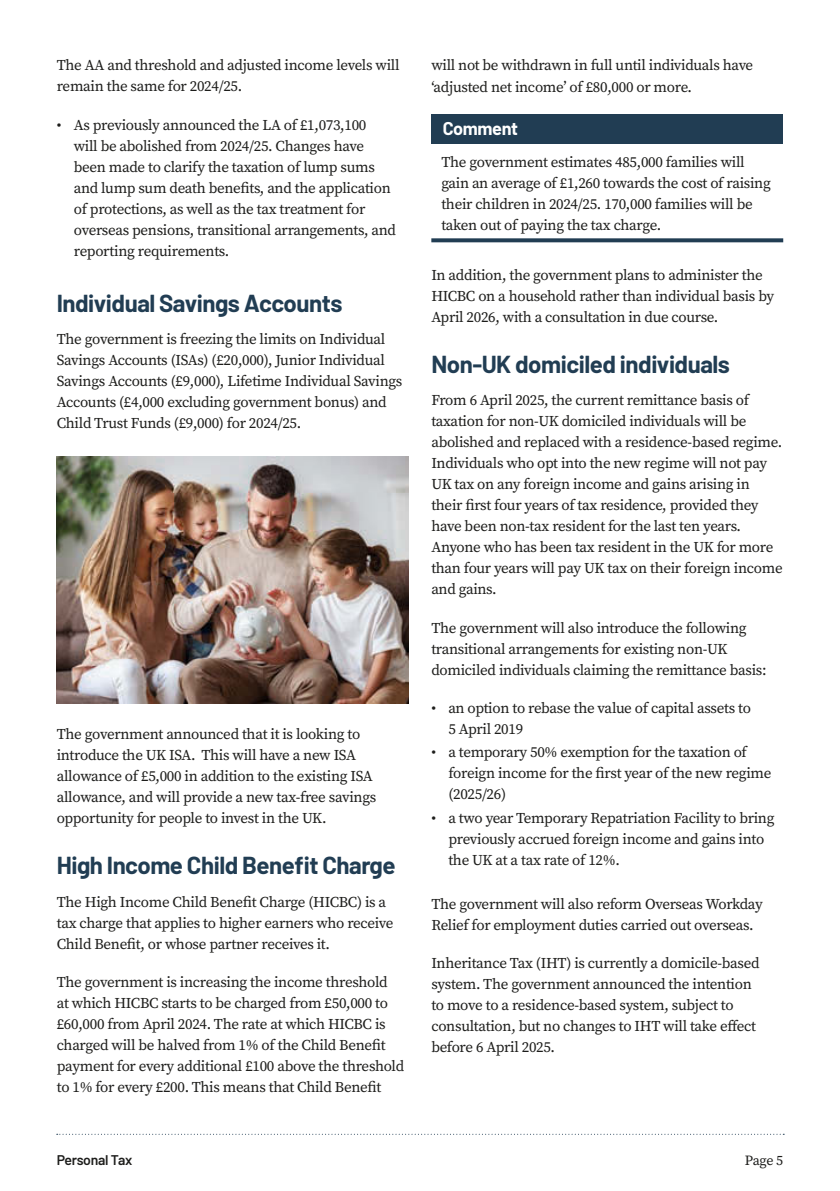
<style>
.page{position:relative;width:840px;height:1191px;background:#fff}
.page>*{position:absolute;margin:0;border:0;box-sizing:border-box;transform-origin:0 0}
.t1{font:700 24px "Barlow";letter-spacing:-.02em;color:#213d53}
.t2{font:700 18px "Barlow";letter-spacing:-.02em;color:#fff}
.t3{font:15px/21px "Source Serif Pro";letter-spacing:-.02em;color:#1d1d1b}
.t4{font:600 14px "Barlow";letter-spacing:-.02em;color:#1d1d1b}
.t5{font:14px "Source Serif Pro";color:#1d1d1b}
</style>
<div class="page">
<svg style="left:57px;top:1133px;width:724px;height:1px"></svg>
<div style="left:431px;top:114px;width:351px;height:29px;background:#213d53"></div>
<svg style="left:431px;top:238px;width:351px;height:4px"></svg>
<img style="left:57px;top:456px;width:351px;height:247px">
<p class="t3" style="left:57px;top:55px;width:344px">The AA and threshold and adjusted income levels will remain the same for 2024/25.</p>
<p class="t3" style="left:74px;top:114px;width:323px;text-indent:-17px">• As previously announced the LA of £1,073,100<br>will be abolished from 2024/25. Changes have been made to clarify the taxation of lump sums and lump sum death benefits, and the application of protections, as well as the tax treatment for overseas pensions, transitional arrangements, and reporting requirements.</p>
<h1 class="t1" style="left:57px;top:285px;width:287px">Individual Savings Accounts</h1>
<p class="t3" style="left:57px;top:329px;width:347px">The government is freezing the limits on Individual Savings Accounts (ISAs) (£20,000), Junior Individual Savings Accounts (£9,000), Lifetime Individual Savings Accounts (£4,000 excluding government bonus) and Child Trust Funds (£9,000) for 2024/25.</p>
<p class="t3" style="left:57px;top:724px;width:321px">The government announced that it is looking to introduce the UK ISA. This will have a new ISA allowance of £5,000 in addition to the existing ISA allowance, and will provide a new tax-free savings opportunity for people to invest in the UK.</p>
<h1 class="t1" style="left:57px;top:847px;width:340px">High Income Child Benefit Charge</h1>
<p class="t3" style="left:57px;top:891px;width:338px">The High Income Child Benefit Charge (HICBC) is a tax charge that applies to higher earners who receive<br>Child Benefit, or whose partner receives it.</p>
<p class="t3" style="left:57px;top:971px;width:349px">The government is increasing the income threshold<br>at which HICBC starts to be charged from £50,000 to £60,000 from April 2024. The rate at which HICBC is charged will be halved from 1% of the Child Benefit payment for every additional £100 above the threshold to 1% for every £200. This means that Child Benefit</p>
<p class="t3" style="left:431px;top:55px;width:323px">will not be withdrawn in full until individuals have ‘adjusted net income’ of £80,000 or more.</p>
<p class="t2" style="left:442px;top:115px;width:77px">Comment</p>
<p class="t3" style="left:441px;top:152px;width:331px">The government estimates 485,000 families will gain an average of £1,260 towards the cost of raising their children in 2024/25. 170,000 families will be taken out of paying the tax charge.</p>
<p class="t3" style="left:431px;top:265px;width:344px">In addition, the government plans to administer the<br>HICBC on a household rather than individual basis by<br>April 2026, with a consultation in due course.</p>
<h1 class="t1" style="left:431px;top:347px;width:300px">Non-UK domiciled individuals</h1>
<p class="t3" style="left:431px;top:390px;width:352px">From 6 April 2025, the current remittance basis of taxation for non-UK domiciled individuals will be abolished and replaced with a residence-based regime.<br>Individuals who opt into the new regime will not pay UK tax on any foreign income and gains arising in their first four years of tax residence, provided they have been non-tax resident for the last ten years.<br>Anyone who has been tax resident in the UK for more than four years will pay UK tax on their foreign income and gains.</p>
<p class="t3" style="left:431px;top:617px;width:336px">The government will also introduce the following transitional arrangements for existing non-UK domiciled individuals claiming the remittance basis:</p>
<p class="t3" style="left:448px;top:697px;width:304px;text-indent:-17px">• an option to rebase the value of capital assets to<br>5 April 2019</p>
<p class="t3" style="left:448px;top:742px;width:324px;text-indent:-17px">• a temporary 50% exemption for the taxation of foreign income for the first year of the new regime (2025/26)</p>
<p class="t3" style="left:448px;top:807px;width:327px;text-indent:-17px">• a two year Temporary Repatriation Facility to bring previously accrued foreign income and gains into the UK at a tax rate of 12%.</p>
<p class="t3" style="left:431px;top:893px;width:333px">The government will also reform Overseas Workday<br>Relief for employment duties carried out overseas.</p>
<p class="t3" style="left:431px;top:952px;width:329px">Inheritance Tax (IHT) is currently a domicile-based system. The government announced the intention to move to a residence-based system, subject to consultation, but no changes to IHT will take effect before 6 April 2025.</p>
<p class="t4" style="left:57px;top:1149px;width:77px">Personal Tax</p>
<p class="t5" style="left:744px;top:1150px;width:40px">Page 5</p>
</div>
